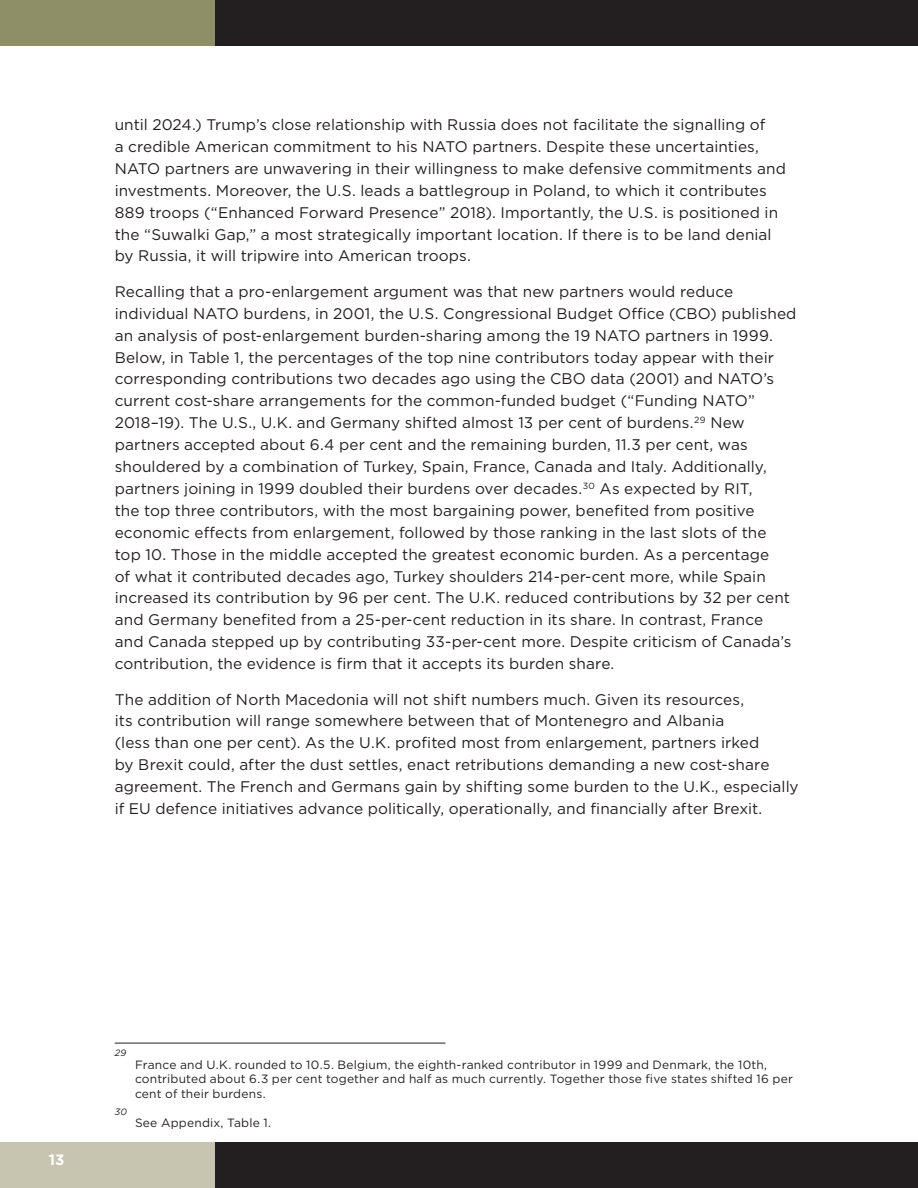
<style>
.page{position:relative;width:918px;height:1188px;background:#fff}
.page>*{position:absolute;margin:0;border:0;box-sizing:border-box;transform-origin:0 0}
.Body{font:15.3px/21.9px "Gotham";letter-spacing:.005em;color:#231f20}
.t1{font:700 15px "Gotham";color:#fff}
.Footnote{font:12px/14.4px "Gotham";letter-spacing:.015em;color:#231f20}
.Footnote-2{font:italic 9.15px "Gotham";color:#231f20}
</style>
<div class="page">
<div style="left:0;top:1143px;width:215px;height:45px;background:#c7c5af"></div>
<div style="left:0;top:0;width:215px;height:45px;background:#8e8f66"></div>
<div style="left:215px;top:1143px;width:703px;height:45px;background:#231f20"></div>
<div style="left:215px;top:0;width:703px;height:45px;background:#231f20"></div>
<hr style="left:115px;top:1043px;width:331px;height:1px;background:#231f20">
<p class="Body" style="left:115px;top:113px;width:673px">until 2024.) Trump’s close relationship with Russia does not facilitate the signalling of<br>a credible American commitment to his NATO partners. Despite these uncertainties, NATO partners are unwavering in their willingness to make defensive commitments and investments. Moreover, the U.S. leads a battlegroup in Poland, to which it contributes 889 troops (“Enhanced Forward Presence” 2018). Importantly, the U.S. is positioned in the “Suwalki Gap,” a most strategically important location. If there is to be land denial by Russia, it will tripwire into American troops.</p>
<p class="Body" style="left:115px;top:280px;width:683px">Recalling that a pro-enlargement argument was that new partners would reduce individual NATO burdens, in 2001, the U.S. Congressional Budget Office (CBO) published an analysis of post-enlargement burden-sharing among the 19 NATO partners in 1999.<br>Below, in Table 1, the percentages of the top nine contributors today appear with their corresponding contributions two decades ago using the CBO data (2001) and NATO’s current cost-share arrangements for the common-funded budget (“Funding NATO” 2018–19). The U.S., U.K. and Germany shifted almost 13 per cent of burdens.<sup>29</sup> New partners accepted about 6.4 per cent and the remaining burden, 11.3 per cent, was shouldered by a combination of Turkey, Spain, France, Canada and Italy. Additionally, partners joining in 1999 doubled their burdens over decades.<sup>30</sup> As expected by RIT,<br>the top three contributors, with the most bargaining power, benefited from positive economic effects from enlargement, followed by those ranking in the last slots of the top 10. Those in the middle accepted the greatest economic burden. As a percentage<br>of what it contributed decades ago, Turkey shoulders 214-per-cent more, while Spain increased its contribution by 96 per cent. The U.K. reduced contributions by 32 per cent and Germany benefited from a 25-per-cent reduction in its share. In contrast, France<br>and Canada stepped up by contributing 33-per-cent more. Despite criticism of Canada’s contribution, the evidence is firm that it accepts its burden share.</p>
<p class="Body" style="left:115px;top:688px;width:686px">The addition of North Macedonia will not shift numbers much. Given its resources,<br>its contribution will range somewhere between that of Montenegro and Albania<br>(less than one per cent). As the U.K. profited most from enlargement, partners irked<br>by Brexit could, after the dust settles, enact retributions demanding a new cost-share agreement. The French and Germans gain by shifting some burden to the U.K., especially if EU defence initiatives advance politically, operationally, and financially after Brexit.</p>
<p class="t1" style="left:49px;top:1150px;width:17px">13</p>
<p class="Footnote-2" style="left:115px;top:1047px;width:13px">29</p>
<p class="Footnote-2" style="left:115px;top:1105px;width:14px">30</p>
<p class="Footnote" style="left:135px;top:1057px;width:659px">France and U.K. rounded to 10.5. Belgium, the eighth-ranked contributor in 1999 and Denmark, the 10th, contributed about 6.3 per cent together and half as much currently. Together those five states shifted 16 per cent of their burdens.</p>
<p class="Footnote" style="left:135px;top:1116px;width:138px">See Appendix, Table 1.</p>
</div>
